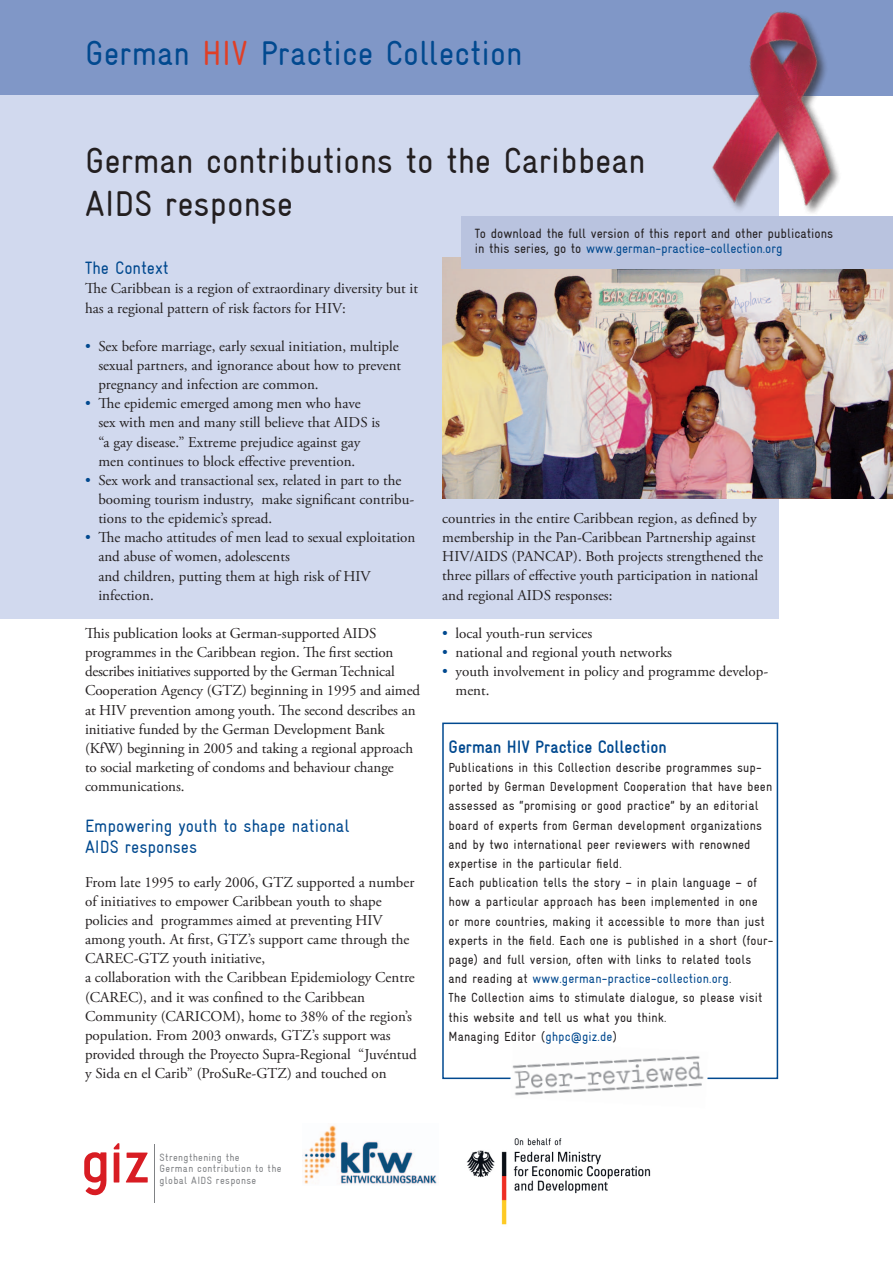
<style>
.page{position:relative;width:893px;height:1263px;background:#fff}
.page>*{position:absolute;margin:0;border:0;box-sizing:border-box;transform-origin:0 0}
.t1{font:condensed 36px/43.2px "Gravur";color:#231f20}
.t2{font:condensed 34.5px "Gravur";letter-spacing:.005em;color:#01498f}
.t3{font:condensed 18px/21.6px "Gravur";color:#01498f}
.t4{font:700 condensed 18px "Gravur";color:#01498f}
.t5{font:15px/19.2px "Adobe Garamond Pro";color:#231f20}
.t6{font:condensed 13.5px/15px "Gravur";color:#231f20}
.t7{font:condensed 13.2px/19.2px "Gravur";letter-spacing:.01em;color:#231f20}
.t8{font:condensed 10.5px/11.7px "Gravur";letter-spacing:.035em;color:#808285}
.s1{color:#e03f26}
.s2{color:#01498f}
</style>
<div class="page">
<div style="left:0;top:0;width:893px;height:96px;background:#8097c7"></div>
<div style="left:0;top:96px;width:778px;height:523px;background:#d1d9ee"></div>
<img style="left:442px;top:257px;width:451px;height:242px">
<img style="left:632px;top:11px;width:261px;height:268px">
<div style="left:461px;top:217px;width:432px;height:52px;background:#b9c3df"></div>
<div style="left:442px;top:722px;width:336px;height:357px;border:2px solid #01498f"></div>
<svg style="left:509px;top:1056px;width:200px;height:40px"></svg>
<img style="left:302px;top:1125px;width:135px;height:59px">
<img style="left:466px;top:1138px;width:185px;height:87px">
<svg style="left:84px;top:1152px;width:23px;height:44px"></svg>
<svg style="left:126px;top:1152px;width:22px;height:30px"></svg>
<svg style="left:114px;top:1143px;width:5px;height:39px"></svg>
<hr style="left:154px;top:1144px;width:1px;height:59px;background:#808285">
<h2 class="t2" style="left:85px;top:39px;width:439px">German <span class="s1">HIV</span> Practice Collection</h2>
<h1 class="t1" style="left:85px;top:141px;width:562px">German contributions to the Caribbean<br>AIDS response</h1>
<p class="t3" style="left:85px;top:259px;width:85px">The Context</p>
<p class="t5" style="left:85px;top:280px;width:335px">The Caribbean is a region of extraordinary diversity but it has a regional pattern of risk factors for HIV:</p>
<p class="t5" style="left:98px;top:338px;width:304px;text-indent:-13px"><span class="s2">•</span> Sex before marriage, early sexual initiation, multiple sexual partners, and ignorance about how to prevent pregnancy and infection are common.</p>
<p class="t5" style="left:98px;top:395px;width:283px;text-indent:-13px"><span class="s2">•</span> The epidemic emerged among men who have sex with men and many still believe that AIDS is “a gay disease.” Extreme prejudice against gay men continues to block effective prevention.</p>
<p class="t5" style="left:98px;top:472px;width:317px;text-indent:-13px"><span class="s2">•</span> Sex work and transactional sex, related in part to the booming tourism industry, make significant contribu&shy;tions to the epidemic’s spread.</p>
<p class="t5" style="left:98px;top:529px;width:318px;text-indent:-13px"><span class="s2">•</span> The macho attitudes of men lead to sexual exploitation and abuse of women, adolescents<br>and children, putting them at high risk of HIV infection.</p>
<p class="t5" style="left:85px;top:625px;width:337px">This publication looks at German-supported AIDS programmes in the Caribbean region. The first section describes initiatives supported by the German Technical Cooperation Agency (GTZ) beginning in 1995 and aimed at HIV prevention among youth. The second describes an initiative funded by the German Development Bank (KfW) beginning in 2005 and taking a regional approach to social marketing of condoms and behaviour change communications.</p>
<p class="t3" style="left:85px;top:816px;width:266px">Empowering youth to shape national<br>AIDS responses</p>
<p class="t5" style="left:85px;top:874px;width:333px">From late 1995 to early 2006, GTZ supported a number of initiatives to empower Caribbean youth to shape policies and programmes aimed at preventing HIV among youth. At first, GTZ’s support came through the CAREC-GTZ youth initiative,<br>a collaboration with the Caribbean Epidemiology Centre (CAREC), and it was confined to the Caribbean Community (CARICOM), home to 38% of the region’s population. From 2003 onwards, GTZ’s support was provided through the Proyecto Supra-Regional “Juvéntud y Sida en el Carib” (ProSuRe-GTZ) and touched on</p>
<p class="t6" style="left:475px;top:227px;width:360px">To download the full version of this report and other publications in this series, go to <span class="s2">www.german-practice-collection.org</span></p>
<p class="t5" style="left:442px;top:510px;width:322px">countries in the entire Caribbean region, as defined by membership in the Pan-Caribbean Partnership against HIV/AIDS (PANCAP). Both projects strengthened the three pillars of effective youth participation in national and regional AIDS responses:</p>
<p class="t5" style="left:442px;top:625px;width:151px"><span class="s2">•</span> local youth-run services</p>
<p class="t5" style="left:442px;top:644px;width:231px"><span class="s2">•</span> national and regional youth networks</p>
<p class="t5" style="left:456px;top:663px;width:314px;text-indent:-13px"><span class="s2">•</span> youth involvement in policy and programme develop&shy;ment.</p>
<p class="t4" style="left:448px;top:736px;width:220px">German HIV Practice Collection</p>
<p class="t7" style="left:448px;top:759px;width:326px">Publications in this Collection describe programmes sup&shy;ported by German Development Cooperation that have been assessed as “promising or good practice” by an editorial board of experts from German development organizations and by two international peer reviewers with renowned expertise in the particular field.<br>Each publication tells the story – in plain language – of how a particular approach has been implemented in one<br>or more countries, making it accessible to more than just experts in the field. Each one is published in a short (four&shy;page) and full version, often with links to related tools and reading at <span class="s2">www.german-practice-collection.org</span>.<br>The Collection aims to stimulate dialogue, so please visit this website and tell us what you think.<br>Managing Editor (<span class="s2">ghpc@giz.de</span>)</p>
<p class="t8" style="left:160px;top:1152px;width:124px">Strengthening the<br>German contribution to the global AIDS response</p>
</div>
